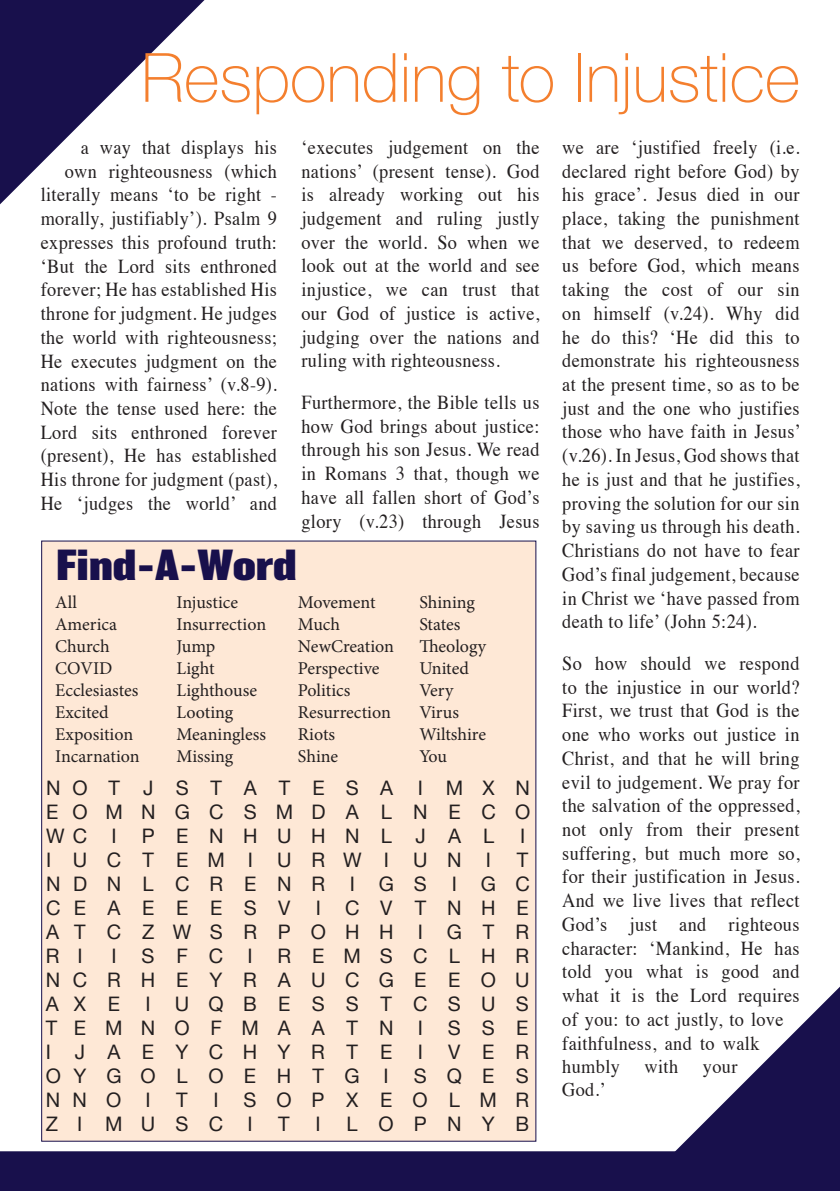
<style>
.page{position:relative;width:840px;height:1191px;background:#fff}
.page>*{position:absolute;margin:0;border:0;box-sizing:border-box;transform-origin:0 0}
.t1{font:100 68px "Helvetica Neue";color:#f47f2e}
.t2{font:900 40px "Balboa";color:#18104c}
.t3{font:20px/24px "Helvetica Neue";letter-spacing:1.035em;color:#231f20;text-align:justify}
.t4{font:20px/24px "Helvetica Neue";letter-spacing:1.005em;color:#231f20}
.t5{font:19.8px/23.8px "Times";letter-spacing:.02em;color:#231f20;text-align:justify;scale:.92 1}
.t6{font:19.2px "Times";letter-spacing:.02em;color:#231f20;scale:.95 1}
.t7{font:18px/22px "Minion Pro";color:#231f20}
.s1{font-size:19.2px}
</style>
<div class="page">
<div style="left:0;top:1151px;width:635px;height:40px;background:#18104c"></div>
<svg style="left:635px;top:987px;width:204px;height:204px;fill:#18104c"></svg>
<svg style="left:0;top:0;width:204px;height:204px"></svg>
<div style="left:41px;top:540px;width:495px;height:601px;background:#fee8d6"></div>
<h1 class="t1" style="left:141px;top:26px;width:660px">Responding to Injustice</h1>
<p class="t5" style="left:41px;top:134px;width:258px;text-align:right"><span class="s1">a</span> way that displays his<br>own righteousness (which literally means ‘to be right - morally, justifiably’). Psalm 9 expresses this profound truth: ‘But the Lord sits enthroned forever; He has established His throne for judgment. He judges the world with righteousness;<br>He executes judgment on the nations with fairness’ (v.8-9).<br>Note the tense used here: the<br>Lord sits enthroned forever (present), He has established<br>His throne for judgment (past),<br>He ‘judges the world’ and</p>
<p class="t5" style="left:301px;top:134px;width:260px">‘executes judgement on the nations’ (present tense). God is already working out his judgement and ruling justly over the world. So when we look out at the world and see injustice, we can trust that our God of justice is active, judging over the nations and ruling with righteousness.</p>
<p class="t5" style="left:301px;top:389px;width:260px">Furthermore, the Bible tells us how God brings about justice: through his son Jesus. We read in Romans 3 that, though we have all fallen short of God’s glory (v.23) through Jesus</p>
<h2 class="t2" style="left:56px;top:542px;width:242px">Find-A-Word</h2>
<p class="t7" style="left:55px;top:591px;width:86px">All<br>America<br>Church<br>COVID<br>Ecclesiastes<br>Excited<br>Exposition<br>Incarnation</p>
<p class="t7" style="left:176px;top:591px;width:91px">Injustice<br>Insurrection<br>Jump<br>Light<br>Lighthouse<br>Looting<br>Meaningless<br>Missing</p>
<p class="t7" style="left:298px;top:591px;width:97px">Movement<br>Much<br>NewCreation<br>Perspective<br>Politics<br>Resurrection<br>Riots<br>Shine</p>
<p class="t7" style="left:419px;top:591px;width:68px">Shining<br>States<br>Theology<br>United<br>Very<br>Virus<br>Wiltshire<br>You</p>
<p class="t3" style="left:46px;top:777px;width:485px">NOTJSTATESA IMXN EOMNGCSMDA LNECO WC I PENHUHNLJAL</p>
<p class="t3" style="left:519px;top:825px;width:7px">I</p>
<p class="t3" style="left:46px;top:849px;width:446px">IUCTEMI URWI UN I</p>
<p class="t3" style="left:46px;top:849px;width:485px;text-indent:470px">T NDNLCRENR I GS I GC CEAEEESV</p>
<p class="t3" style="left:46px;top:897px;width:484px;text-indent:269px">I CVTNHE ATCZWSRPOHH I GTR R I</p>
<p class="t3" style="left:46px;top:945px;width:485px;text-indent:65px">I SFC I REMSCLHR NCRHEYRAUCGEEOU AX E</p>
<p class="t3" style="left:46px;top:993px;width:484px;text-indent:99px">I UQBESSTCSUS TEMNOFMAATN I SSE I JAEYCHYRTE</p>
<p class="t3" style="left:46px;top:1041px;width:484px;text-indent:402px">VER OYGOLOEHTG I SQES NNO I</p>
<p class="t3" style="left:417px;top:1041px;width:7px">I</p>
<p class="t4" style="left:46px;top:1089px;width:484px;text-indent:167px">I SOPXEOLMR<br>ZI MUSC I</p>
<p class="t3" style="left:176px;top:1089px;width:13px">T</p>
<p class="t3" style="left:278px;top:1113px;width:13px">T</p>
<p class="t3" style="left:315px;top:1113px;width:7px">I</p>
<p class="t3" style="left:346px;top:1113px;width:184px">LOPNYB</p>
<p class="t5" style="left:562px;top:134px;width:261px">we are ‘justified freely (i.e. declared right before God) by his grace’. Jesus died in our place, taking the punishment that we deserved, to redeem us before God, which means taking the cost of our sin on himself (v.24). Why did he do this? ‘He did this to demonstrate his righteousness at the present time, so as to be just and the one who justifies those who have faith in Jesus’ (v.26). In Jesus, God shows that he is just and that he justifies, proving the solution for our sin by saving us through his death.<br>Christians do not have to fear God’s final judgement, because in Christ we ‘have passed from death to life’ (John 5:24).</p>
<p class="t5" style="left:562px;top:649px;width:259px;text-align:left">So how should we respond to the injustice in our world?<br>First, we trust that God is the one who works out justice in<br>Christ, and that he will bring evil to judgement. We pray for the salvation of the oppressed, not only from their present suffering, but much more so, for their justification in Jesus.<br>And we live lives that reflect<br>God’s just and righteous character: ‘Mankind, He has told you what is good and what it is the Lord requires of you: to act justly, to love faithfulness, and to walk</p>
<p class="t6" style="left:562px;top:1048px;width:62px">humbly</p>
<p class="t6" style="left:644px;top:1048px;width:37px">with</p>
<p class="t6" style="left:702px;top:1048px;width:38px">your</p>
<p class="t6" style="left:562px;top:1071px;width:47px">God.’</p>
</div>
